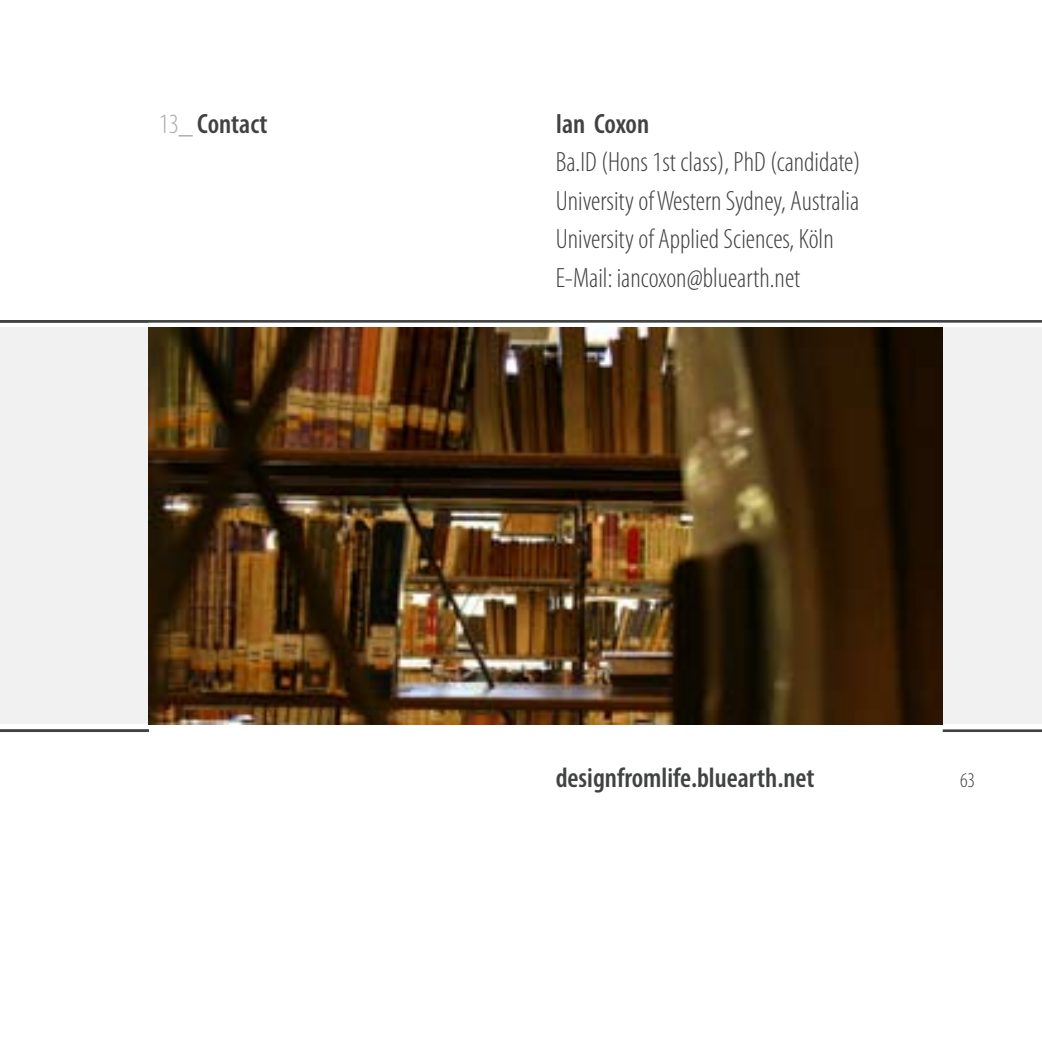
<style>
.page{position:relative;width:1042px;height:1042px;background:#fff}
.page>*{position:absolute;margin:0;border:0;box-sizing:border-box;transform-origin:0 0}
.t1{font:300 condensed 28px/38.5px "Myriad Pro";color:#414242}
.t2{font:600 condensed 28px "Myriad Pro";color:#414242}
.t3{font:300 condensed 21px "Myriad Pro";color:#414242}
.s1{font-weight:300;color:#a7a9ac}
</style>
<div class="page">
<hr style="left:943px;top:729px;width:99px;height:3px;background:#414242">
<div style="left:943px;top:327px;width:99px;height:397px;background:#f2f1f2"></div>
<hr style="left:0;top:320px;width:149px;height:3px;background:#414242">
<hr style="left:0;top:729px;width:149px;height:3px;background:#414242">
<div style="left:0;top:327px;width:149px;height:397px;background:#f2f1f2"></div>
<hr style="left:149px;top:320px;width:893px;height:3px;background:#414242">
<img style="left:149px;top:327px;width:794px;height:397px">
<p class="t2" style="left:159px;top:106px;width:110px"><span class="s1">13_</span> Contact</p>
<p class="t2" style="left:556px;top:106px;width:95px">Ian Coxon</p>
<p class="t1" style="left:556px;top:143px;width:306px">Ba.ID (Hons 1st class), PhD (candidate)<br>University of Western Sydney, Australia University of Applied Sciences, Köln E-Mail: iancoxon@bluearth.net</p>
<p class="t2" style="left:556px;top:761px;width:260px">designfromlife.bluearth.net</p>
<p class="t3" style="left:960px;top:768px;width:15px">63</p>
</div>
